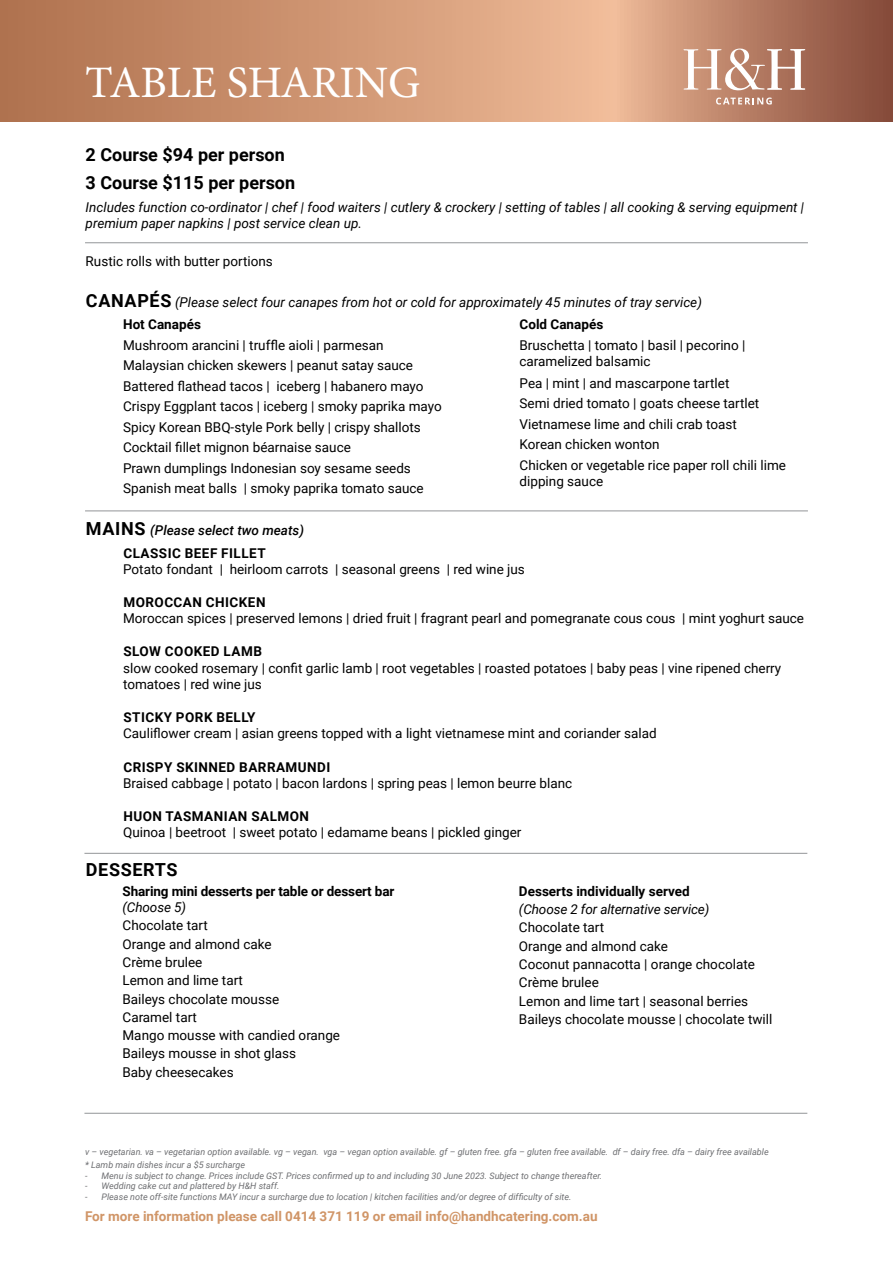
<style>
.page{position:relative;width:893px;height:1263px;background:#fff}
.page>*{position:absolute;margin:0;border:0;box-sizing:border-box;transform-origin:0 0}
.t1{font:45px "Minion Pro";color:#fff}
.t2{font:700 18px/27.9px "Roboto";color:#000}
.t3{font:700 18px "Roboto";letter-spacing:.035em;color:#000}
.t4{font:13.5px/18.3px "Roboto";color:#000}
.t5{font:italic 13.5px/16.2px "Roboto";color:#000}
.t6{font:700 13.5px "Roboto";letter-spacing:.035em;color:#000}
.t7{font:700 13.5px "Roboto";color:#d09567}
.t8{font:700 13.5px "Roboto";letter-spacing:.015em;color:#000}
.t9{font:italic 500 13.5px/22.2px "Roboto";color:#000;text-align:center}
.t10{font:700 13.5px "Roboto";letter-spacing:-.01em;color:#000}
.t11{font:italic 9px/12.9px "Roboto";color:#6d6e71}
.s1{font-weight:700;font-style:normal;font-size:18px}
.s2{font-weight:700;font-style:normal}
</style>
<div class="page">
<svg style="left:0;top:0;width:893px;height:122px;background:#c78e6e"></svg>
<svg style="left:716px;top:98px;width:56px;height:7px"></svg>
<svg style="left:684px;top:49px;width:121px;height:42px"></svg>
<hr style="left:85px;top:510px;width:723px;height:1px;background:#939598">
<hr style="left:84px;top:853px;width:723px;height:1px;background:#939598">
<hr style="left:85px;top:242px;width:723px;height:1px;background:#939598">
<hr style="left:84px;top:1113px;width:723px;height:1px;background:#939598">
<h1 class="t1" style="left:85px;top:52px;width:337px">TABLE SHARING</h1>
<h2 class="t2" style="left:86px;top:140px;width:211px">2 Course $94 per person<br>3 Course $115 per person</h2>
<p class="t5" style="left:86px;top:198px;width:720px">Includes function co-ordinator | chef | food waiters | cutlery &amp; crockery | setting of tables | all cooking &amp; serving equipment | premium paper napkins | post service clean up.</p>
<p class="t4" style="left:86px;top:251px;width:189px">Rustic rolls with butter portions</p>
<p class="t5" style="left:86px;top:294px;width:617px"><span class="s1">CANAPÉS</span> (Please select four canapes from hot or cold for approximately 45 minutes of tray service)</p>
<p class="t8" style="left:123px;top:315px;width:79px">Hot Canapés</p>
<p class="t4" style="left:123px;top:334px;width:320px;line-height:20.4px">Mushroom arancini | truffle aioli | parmesan Malaysian chicken skewers | peanut satay sauce Battered flathead tacos | iceberg | habanero mayo Crispy Eggplant tacos | iceberg | smoky paprika mayo Spicy Korean BBQ-style Pork belly | crispy shallots Cocktail fillet mignon béarnaise sauce<br>Prawn dumplings Indonesian soy sesame seeds Spanish meat balls | smoky paprika tomato sauce</p>
<p class="t8" style="left:520px;top:315px;width:85px">Cold Canapés</p>
<p class="t4" style="left:520px;top:336px;width:227px;line-height:16.2px">Bruschetta | tomato | basil | pecorino | caramelized balsamic</p>
<p class="t4" style="left:520px;top:372px;width:268px;line-height:20.4px">Pea | mint | and mascarpone tartlet<br>Semi dried tomato | goats cheese tartlet Vietnamese lime and chili crab toast<br>Korean chicken wonton<br>Chicken or vegetable rice paper roll chili lime</p>
<p class="t4" style="left:520px;top:471px;width:85px">dipping sauce</p>
<p class="t9" style="left:86px;top:519px;width:220px"><span class="s1">MAINS</span> (Please select two meats)<br><span class="s2">CLASSIC BEEF FILLET</span></p>
<p class="t4" style="left:123px;top:559px;width:403px">Potato fondant | heirloom carrots | seasonal greens | red wine jus</p>
<p class="t6" style="left:123px;top:593px;width:144px">MOROCCAN CHICKEN</p>
<p class="t4" style="left:123px;top:609px;width:682px">Moroccan spices | preserved lemons | dried fruit | fragrant pearl and pomegranate cous cous | mint yoghurt sauce</p>
<p class="t6" style="left:123px;top:642px;width:140px">SLOW COOKED LAMB</p>
<p class="t4" style="left:123px;top:659px;width:660px;line-height:16.2px">slow cooked rosemary | confit garlic lamb | root vegetables | roasted potatoes | baby peas | vine ripened cherry tomatoes | red wine jus</p>
<p class="t6" style="left:123px;top:708px;width:134px">STICKY PORK BELLY</p>
<p class="t4" style="left:123px;top:724px;width:535px">Cauliflower cream | asian greens topped with a light vietnamese mint and coriander salad</p>
<p class="t6" style="left:123px;top:757px;width:209px">CRISPY SKINNED BARRAMUNDI</p>
<p class="t4" style="left:123px;top:773px;width:451px">Braised cabbage | potato | bacon lardons | spring peas | lemon beurre blanc</p>
<p class="t6" style="left:123px;top:807px;width:187px">HUON TASMANIAN SALMON</p>
<p class="t4" style="left:123px;top:823px;width:400px">Quinoa | beetroot | sweet potato | edamame beans | pickled ginger</p>
<h2 class="t3" style="left:86px;top:857px;width:93px">DESSERTS</h2>
<p class="t10" style="left:123px;top:881px;width:273px">Sharing mini desserts per table or dessert bar</p>
<p class="t5" style="left:123px;top:898px;width:65px">(Choose 5)</p>
<p class="t4" style="left:123px;top:916px;width:219px">Chocolate tart<br>Orange and almond cake<br>Crème brulee<br>Lemon and lime tart<br>Baileys chocolate mousse<br>Caramel tart<br>Mango mousse with candied orange<br>Baileys mousse in shot glass<br>Baby cheesecakes</p>
<p class="t8" style="left:519px;top:881px;width:172px">Desserts individually served</p>
<p class="t5" style="left:519px;top:900px;width:192px">(Choose 2 for alternative service)</p>
<p class="t4" style="left:519px;top:918px;width:255px">Chocolate tart<br>Orange and almond cake<br>Coconut pannacotta | orange chocolate<br>Crème brulee<br>Lemon and lime tart | seasonal berries<br>Baileys chocolate mousse | chocolate twill</p>
<p class="t11" style="left:85px;top:1145px;width:685px">v – vegetarian. va – vegetarian option available. vg – vegan. vga – vegan option available. gf – gluten free. gfa – gluten free available. df – dairy free. dfa – dairy free available * Lamb main dishes incur a $5 surcharge</p>
<p class="t11" style="left:85px;top:1169px;width:519px">- Menu is subject to change. Prices include GST. Prices confirmed up to and including 30 June 2023. Subject to change thereafter.</p>
<p class="t11" style="left:85px;top:1179px;width:196px">- Wedding cake cut and plattered by H&amp;H staff.</p>
<p class="t11" style="left:85px;top:1190px;width:488px">- Please note off-site functions MAY incur a surcharge due to location | kitchen facilities and/or degree of difficulty of site.</p>
<p class="t7" style="left:85px;top:1207px;width:514px">For more information please call 0414 371 119 or email info@handhcatering.com.au</p>
</div>
